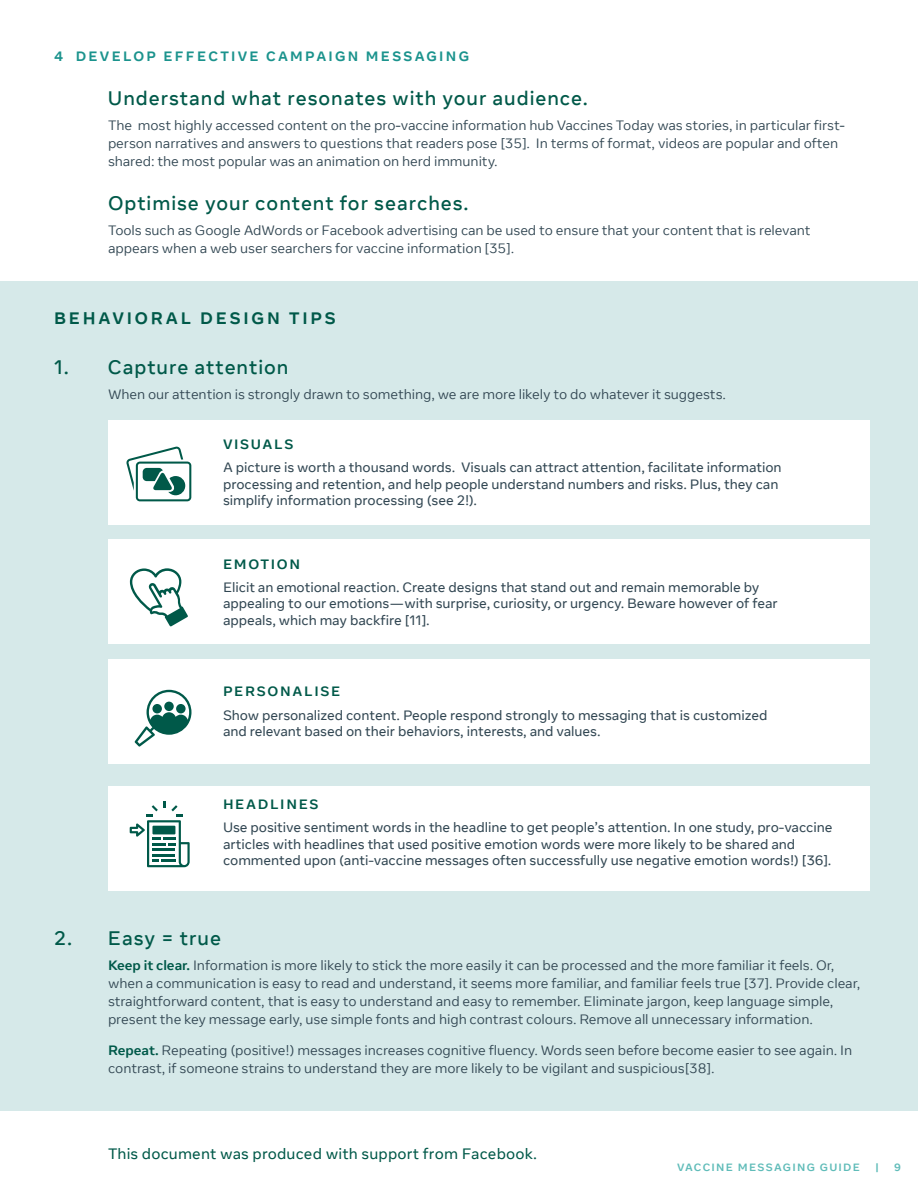
<style>
.page{position:relative;width:918px;height:1188px;background:#fff}
.page>*{position:absolute;margin:0;border:0;box-sizing:border-box;transform-origin:0 0}
.t1{font:500 19.5px "Optimistic Display";letter-spacing:.05em;color:#005949}
.t2{font:700 16.5px "Optimistic Display";letter-spacing:.17em;color:#005949}
.t3{font:15px "Optimistic Text";letter-spacing:.01em;color:#005949}
.t4{font:300 13.5px/18px "Optimistic Text";letter-spacing:-.005em;color:#324753}
.t5{font:13.5px/16.5px "Optimistic Text";letter-spacing:-.005em;color:#324753}
.t6{font:700 13.5px "Optimistic Display";letter-spacing:.17em;color:#1b938d}
.t7{font:700 13.5px "Optimistic Text";letter-spacing:.12em;color:#005949}
.t8{font:700 10.5px "Optimistic Text";letter-spacing:.12em;color:#60bcb9}
.s1{font-weight:700;color:#005949}
</style>
<div class="page">
<div style="left:0;top:281px;width:918px;height:829px;background:#d6e9e9"></div>
<div style="left:108px;top:420px;width:761px;height:105px;background:#fff"></div>
<div style="left:108px;top:539px;width:761px;height:105px;background:#fff"></div>
<div style="left:108px;top:659px;width:761px;height:105px;background:#fff"></div>
<div style="left:108px;top:787px;width:761px;height:104px;background:#fff"></div>
<svg style="left:126px;top:447px;width:65px;height:54px"></svg>
<svg style="left:130px;top:568px;width:58px;height:58px"></svg>
<svg style="left:135px;top:690px;width:56px;height:57px"></svg>
<svg style="left:130px;top:802px;width:60px;height:65px"></svg>
<p class="t6" style="left:54px;top:48px;width:417px">4 DEVELOP EFFECTIVE CAMPAIGN MESSAGING</p>
<p class="t1" style="left:108px;top:87px;width:481px">Understand what resonates with your audience.</p>
<p class="t4" style="left:108px;top:117px;width:739px">The most highly accessed content on the pro-vaccine information hub Vaccines Today was stories, in particular first&shy;person narratives and answers to questions that readers pose [35]. In terms of format, videos are popular and often shared: the most popular was an animation on herd immunity.</p>
<p class="t1" style="left:108px;top:192px;width:362px">Optimise your content for searches.</p>
<p class="t4" style="left:108px;top:222px;width:704px">Tools such as Google AdWords or Facebook advertising can be used to ensure that your content that is relevant appears when a web user searchers for vaccine information [35].</p>
<p class="t2" style="left:54px;top:308px;width:283px">BEHAVIORAL DESIGN TIPS</p>
<p class="t1" style="left:54px;top:356px;width:236px">1. Capture attention</p>
<p class="t4" style="left:108px;top:386px;width:620px">When our attention is strongly drawn to something, we are more likely to do whatever it suggests.</p>
<p class="t7" style="left:223px;top:436px;width:72px">VISUALS</p>
<p class="t5" style="left:223px;top:460px;width:560px">A picture is worth a thousand words. Visuals can attract attention, facilitate information processing and retention, and help people understand numbers and risks. Plus, they can simplify information processing (see 2!).</p>
<p class="t7" style="left:223px;top:555px;width:79px">EMOTION</p>
<p class="t5" style="left:223px;top:579px;width:556px">Elicit an emotional reaction. Create designs that stand out and remain memorable by appealing to our emotions — with surprise, curiosity, or urgency. Beware however of fear appeals, which may backfire [11].</p>
<p class="t7" style="left:223px;top:683px;width:119px">PERSONALISE</p>
<p class="t5" style="left:223px;top:707px;width:546px">Show personalized content. People respond strongly to messaging that is customized and relevant based on their behaviors, interests, and values.</p>
<p class="t7" style="left:223px;top:796px;width:97px">HEADLINES</p>
<p class="t5" style="left:223px;top:820px;width:611px">Use positive sentiment words in the headline to get people’s attention. In one study, pro-vaccine articles with headlines that used positive emotion words were more likely to be shared and commented upon (anti-vaccine messages often successfully use negative emotion words!) [36].</p>
<p class="t1" style="left:54px;top:927px;width:168px">2. Easy = true</p>
<p class="t4" style="left:108px;top:956px;width:754px"><span class="s1">Keep it clear.</span> Information is more likely to stick the more easily it can be processed and the more familiar it feels. Or, when a communication is easy to read and understand, it seems more familiar, and familiar feels true [37]. Provide clear, straightforward content, that is easy to understand and easy to remember. Eliminate jargon, keep language simple, present the key message early, use simple fonts and high contrast colours. Remove all unnecessary information.</p>
<p class="t4" style="left:108px;top:1042px;width:746px"><span class="s1">Repeat.</span> Repeating (positive!) messages increases cognitive fluency. Words seen before become easier to see again. In contrast, if someone strains to understand they are more likely to be vigilant and suspicious[38].</p>
<p class="t3" style="left:108px;top:1144px;width:431px">This document was produced with support from Facebook.</p>
<p class="t8" style="left:677px;top:1161px;width:184px">VACCINE MESSAGING GUIDE</p>
<p class="t8" style="left:875px;top:1161px;width:5px">|</p>
<p class="t8" style="left:894px;top:1161px;width:8px">9</p>
</div>
